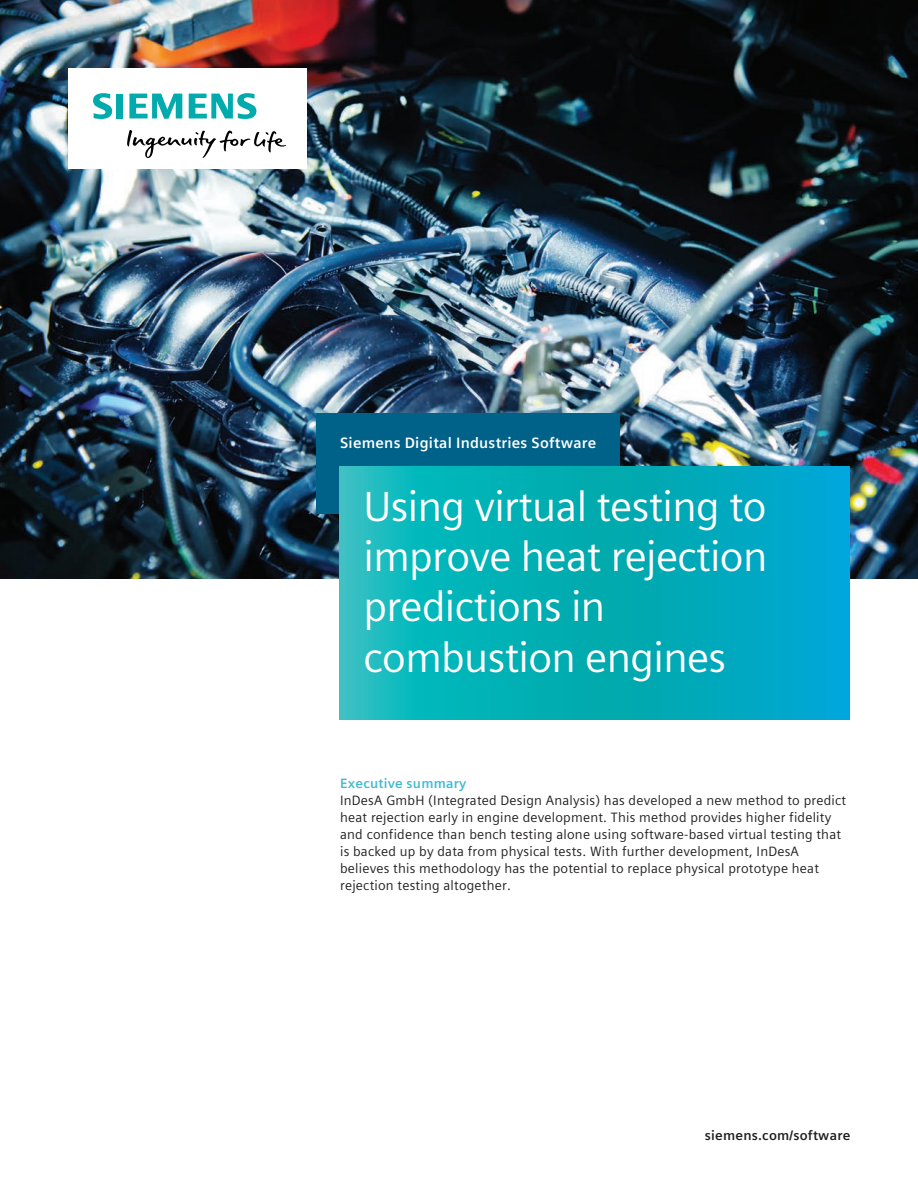
<style>
.page{position:relative;width:918px;height:1188px;background:#fff}
.page>*{position:absolute;margin:0;border:0;box-sizing:border-box;transform-origin:0 0}
._01__Headline__30pt{font:42px/50.4px "Siemens Sans Global";letter-spacing:-.015em;color:#fff}
.Addnl_Panel__10pt_13{font:700 15px "Siemens Sans Global";letter-spacing:.015em;color:#fff}
.Body_text__9pt_4mm{font:13.5px/17px "Siemens Sans Global";letter-spacing:.015em;color:#231f20}
._03__URL__9pt{font:700 13.5px "Siemens Sans Global";letter-spacing:.015em;color:#231f20}
.s1{font-weight:700;color:#41bad2}
</style>
<div class="page">
<img style="left:0;top:0;width:918px;height:578px">
<div style="left:68px;top:68px;width:238px;height:101px;background:#fff"></div>
<svg style="left:127px;top:130px;width:159px;height:28px"></svg>
<svg style="left:93px;top:93px;width:30px;height:26px"></svg>
<svg style="left:129px;top:94px;width:53px;height:25px"></svg>
<svg style="left:189px;top:93px;width:67px;height:26px"></svg>
<div style="left:316px;top:413px;width:304px;height:101px;background:#006288"></div>
<svg style="left:340px;top:466px;width:510px;height:253px;background:#05aebc"></svg>
<p class="Addnl_Panel__10pt_13" style="left:340px;top:431px;width:258px">Siemens Digital Industries Software</p>
<p class="_01__Headline__30pt" style="left:364px;top:481px;width:405px">Using virtual testing to improve heat rejection predictions in combustion engines</p>
<p class="Body_text__9pt_4mm" style="left:340px;top:775px;width:508px"><span class="s1">Executive summary<br></span>InDesA GmbH (Integrated Design Analysis) has developed a new method to predict heat rejection early in engine development. This method provides higher fidelity and confidence than bench testing alone using software-based virtual testing that is backed up by data from physical tests. With further development, InDesA believes this methodology has the potential to replace physical prototype heat rejection testing altogether.</p>
<p class="_03__URL__9pt" style="left:705px;top:1125px;width:147px">siemens.com/software</p>
</div>
